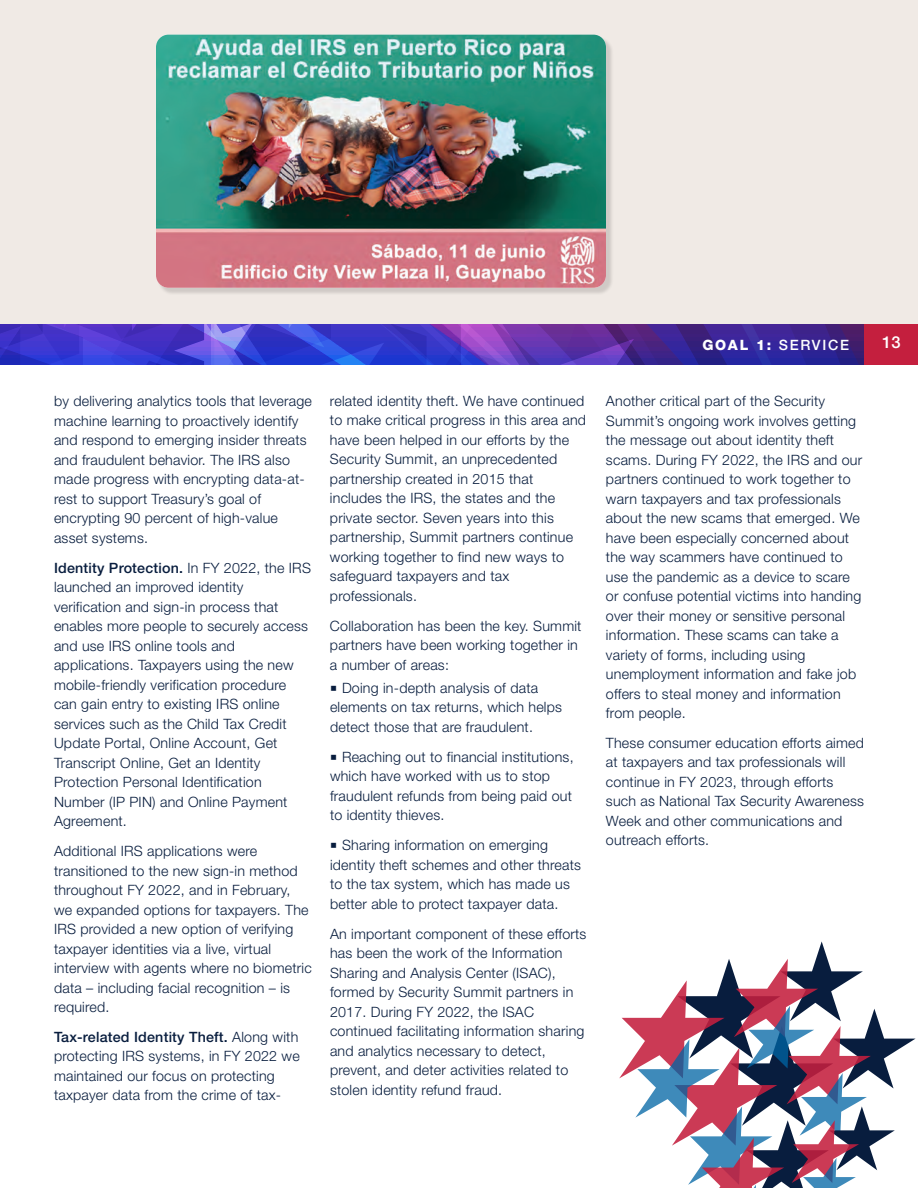
<style>
.page{position:relative;width:918px;height:1188px;background:#fff}
.page>*{position:absolute;margin:0;border:0;box-sizing:border-box;transform-origin:0 0}
.t1{font:500 16.5px "Helvetica Neue LT Std";color:#fff}
.t2{font:300 14.25px/19.5px "Helvetica Neue LT Std";letter-spacing:.015em;color:#081d3e}
.t3{font:500 14.25px "Helvetica Neue LT Std";letter-spacing:.12em;color:#fff}
.s1{font-weight:500}
.s2{font-weight:800}
</style>
<div class="page">
<div style="left:0;top:0;width:918px;height:325px;background:#f0eae5"></div>
<div style="left:864px;top:324px;width:54px;height:40px;background:#c41f3e"></div>
<svg style="left:0;top:324px;width:864px;height:40px;background:#4636b7"></svg>
<svg style="left:619px;top:941px;width:297px;height:247px"></svg>
<div style="left:157px;top:36px;width:456px;height:259px;background:#231f20;opacity:.16"></div>
<img style="left:156px;top:35px;width:450px;height:253px">
<p class="t2" style="left:54px;top:391px;width:260px">by delivering analytics tools that leverage machine learning to proactively identify and respond to emerging insider threats and fraudulent behavior. The IRS also made progress with encrypting data-at&shy;rest to support Treasury’s goal of encrypting 90 percent of high-value asset systems.</p>
<p class="t2" style="left:54px;top:558px;width:259px"><span class="s1">Identity Protection.</span> In FY 2022, the IRS launched an improved identity verification and sign-in process that enables more people to securely access and use IRS online tools and applications. Taxpayers using the new mobile-friendly verification procedure can gain entry to existing IRS online services such as the Child Tax Credit Update Portal, Online Account, Get Transcript Online, Get an Identity Protection Personal Identification Number (IP PIN) and Online Payment Agreement.</p>
<p class="t2" style="left:54px;top:841px;width:259px">Additional IRS applications were transitioned to the new sign-in method throughout FY 2022, and in February, we expanded options for taxpayers. The IRS provided a new option of verifying taxpayer identities via a live, virtual interview with agents where no biometric data – including facial recognition – is required.</p>
<p class="t2" style="left:54px;top:1027px;width:247px"><span class="s1">Tax-related Identity Theft.</span> Along with protecting IRS systems, in FY 2022 we maintained our focus on protecting taxpayer data from the crime of tax-</p>
<p class="t2" style="left:330px;top:391px;width:258px">related identity theft. We have continued to make critical progress in this area and have been helped in our efforts by the Security Summit, an unprecedented partnership created in 2015 that includes the IRS, the states and the private sector. Seven years into this partnership, Summit partners continue working together to find new ways to safeguard taxpayers and tax professionals.</p>
<p class="t2" style="left:330px;top:616px;width:253px">Collaboration has been the key. Summit partners have been working together in a number of areas:</p>
<p class="t2" style="left:330px;top:678px;width:234px;text-indent:12px">Doing in-depth analysis of data elements on tax returns, which helps detect those that are fraudulent.</p>
<p class="t2" style="left:330px;top:747px;width:245px;text-indent:12px">Reaching out to financial institutions, which have worked with us to stop fraudulent refunds from being paid out to identity thieves.</p>
<p class="t2" style="left:330px;top:835px;width:253px;text-indent:12px">Sharing information on emerging identity theft schemes and other threats to the tax system, which has made us better able to protect taxpayer data.</p>
<p class="t2" style="left:330px;top:924px;width:258px">An important component of these efforts has been the work of the Information Sharing and Analysis Center (ISAC), formed by Security Summit partners in 2017. During FY 2022, the ISAC continued facilitating information sharing and analytics necessary to detect, prevent, and deter activities related to stolen identity refund fraud.</p>
<p class="t3" style="left:702px;top:337px;width:148px"><span class="s2">GOAL 1:</span> SERVICE</p>
<p class="t1" style="left:882px;top:333px;width:20px">13</p>
<p class="t3" style="left:611px;top:336px;width:229px">PUTTING TAXPAYERS FIRST</p>
<p class="t2" style="left:606px;top:391px;width:258px">Another critical part of the Security Summit’s ongoing work involves getting the message out about identity theft scams. During FY 2022, the IRS and our partners continued to work together to warn taxpayers and tax professionals about the new scams that emerged. We have been especially concerned about the way scammers have continued to use the pandemic as a device to scare or confuse potential victims into handing over their money or sensitive personal information. These scams can take a variety of forms, including using unemployment information and fake job offers to steal money and information from people.</p>
<p class="t2" style="left:606px;top:733px;width:260px">These consumer education efforts aimed at taxpayers and tax professionals will continue in FY 2023, through efforts such as National Tax Security Awareness Week and other communications and outreach efforts.</p>
</div>
